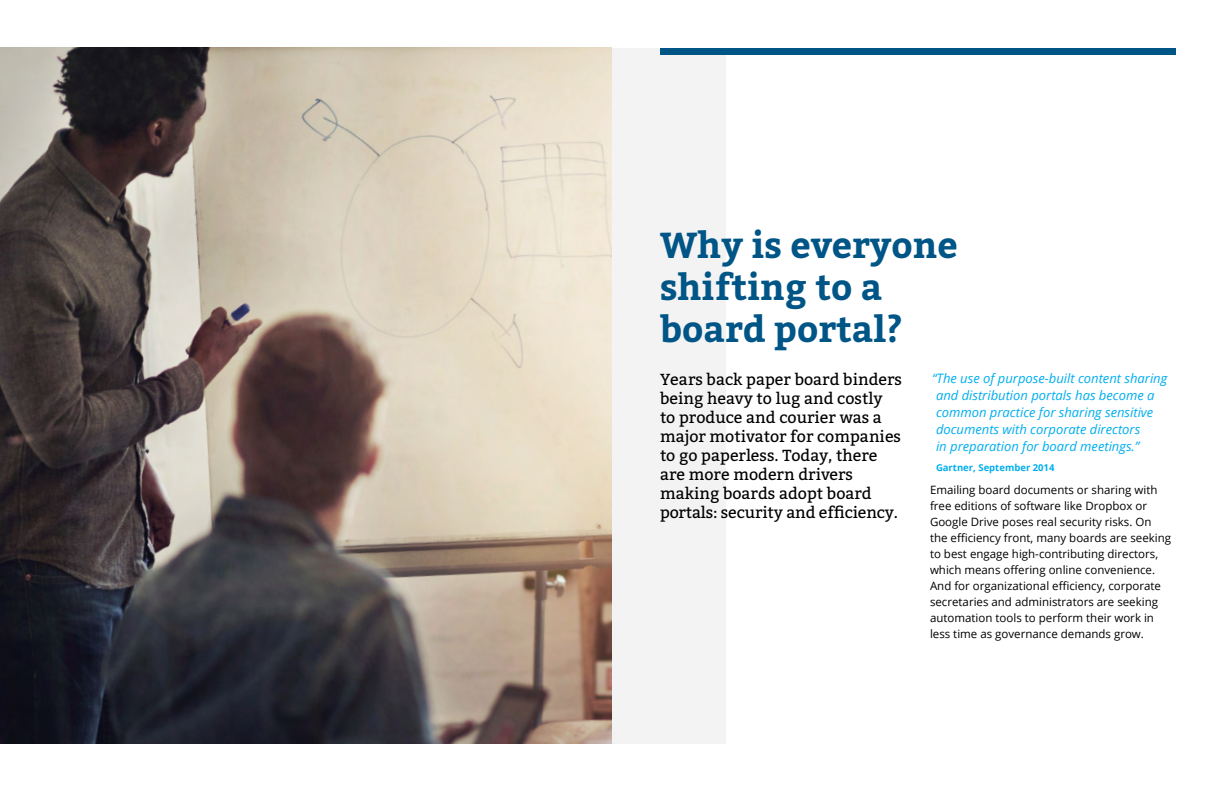
<style>
.page{position:relative;width:1224px;height:792px;background:#fff}
.page>*{position:absolute;margin:0;border:0;box-sizing:border-box;transform-origin:0 0}
.t1{font:700 36px/42px "Bitter";color:#005587}
.t2{font:16px/19px "Bitter";color:#000}
.t3{font:italic 13px/17px "Open Sans";color:#00aeef}
.t4{font:11.5px/16px "Open Sans";color:#000}
.t5{font:700 9.5px "Open Sans";color:#00aeef}
</style>
<div class="page">
<div style="left:612px;top:48px;width:114px;height:696px;background:#f1f1f2"></div>
<img style="left:0;top:48px;width:612px;height:696px">
<div style="left:660px;top:48px;width:516px;height:7px;background:#005587"></div>
<h1 class="t1" style="left:660px;top:224px;width:299px">Why is everyone shifting to a board portal?</h1>
<h2 class="t2" style="left:660px;top:370px;width:244px">Years back paper board binders being heavy to lug and costly<br>to produce and courier was a major motivator for companies to go paperless. Today, there are more modern drivers making boards adopt board portals: security and efficiency.</h2>
<p class="t3" style="left:936px;top:370px;width:233px;text-indent:-4px">“The use of purpose-built content sharing and distribution portals has become a common practice for sharing sensitive documents with corporate directors<br>in preparation for board meetings.”</p>
<p class="t5" style="left:936px;top:461px;width:120px">Gartner, September 2014</p>
<p class="t4" style="left:930px;top:482px;width:243px">Emailing board documents or sharing with free editions of software like Dropbox or Google Drive poses real security risks. On the efficiency front, many boards are seeking to best engage high-contributing directors, which means offering online convenience.<br>And for organizational efficiency, corporate secretaries and administrators are seeking automation tools to perform their work in less time as governance demands grow.</p>
</div>
